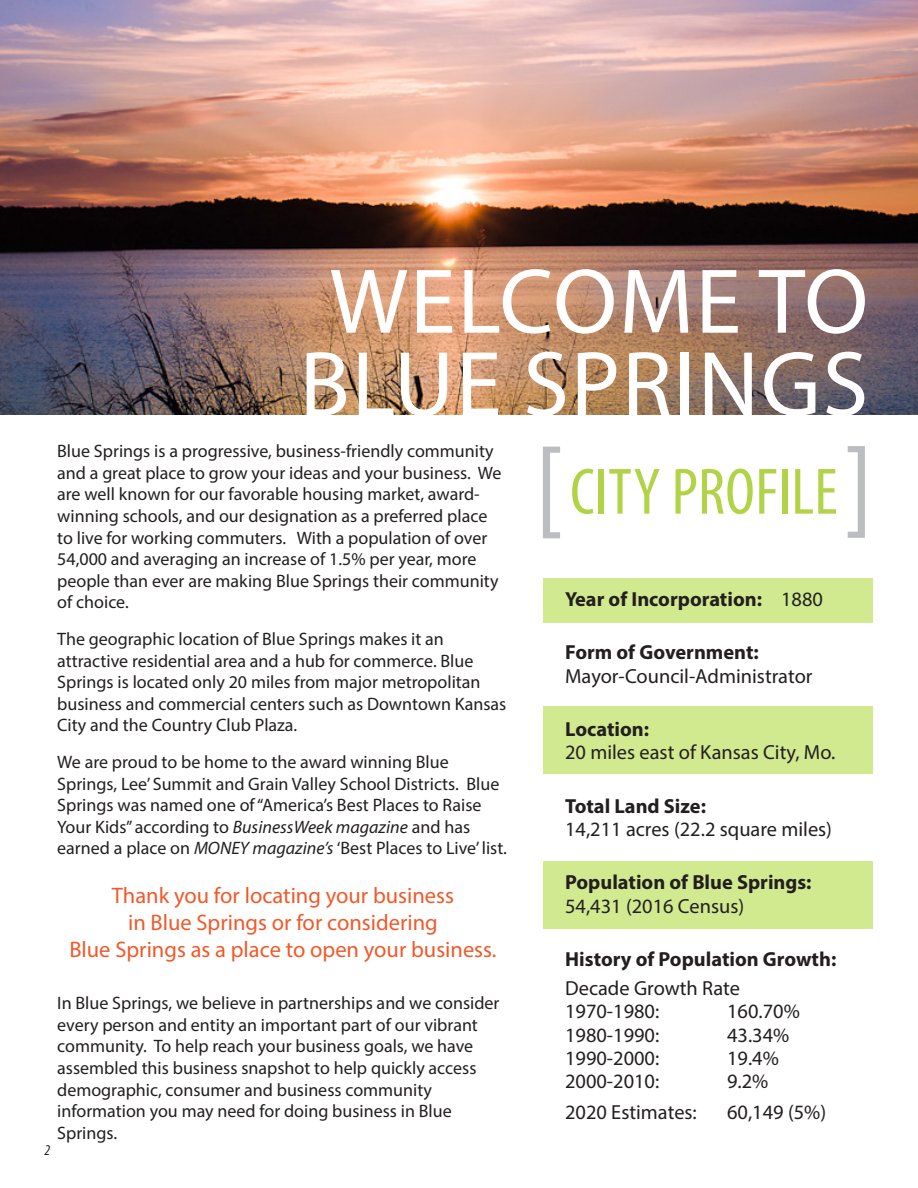
<style>
.page{position:relative;width:918px;height:1188px;background:#fff}
.page>*{position:absolute;margin:0;border:0;box-sizing:border-box;transform-origin:0 0}
.t1{font:condensed 115.5px "Myriad Pro";color:#bcbdc0}
.t2{font:92.85px "Myriad Pro";letter-spacing:.02em;color:#fff}
.t3{font:condensed 66.15px "Myriad Pro";letter-spacing:.005em;color:#b2d348}
.t4{font:22.5px "Myriad Pro";color:#f1592a}
.t5{font:20.4px "Myriad Pro";color:#231f20}
.t6{font:700 20.4px "Myriad Pro";color:#231f20}
.t7{font:18px/21.6px "Myriad Pro";color:#231f20}
.t8{font:italic condensed 15px "Myriad Pro";color:#231f20}
.s1{font-style:italic}
.s2{font-weight:400}
</style>
<div class="page">
<img style="left:0;top:0;width:918px;height:414px">
<div style="left:543px;top:579px;width:329px;height:44px;background:#d1e98f"></div>
<div style="left:543px;top:706px;width:329px;height:67px;background:#d1e98f"></div>
<div style="left:543px;top:862px;width:329px;height:67px;background:#d1e98f"></div>
<p class="t2" style="left:330px;top:244px;width:540px">WELCOME TO</p>
<p class="t2" style="left:300px;top:327px;width:570px">BLUE SPRINGS</p>
<p class="t1" style="left:534px;top:417px;width:31px">[</p>
<p class="t7" style="left:57px;top:440px;width:446px">Blue Springs is a progressive, business-friendly community and a great place to grow your ideas and your business. We are well known for our favorable housing market, award&shy;winning schools, and our designation as a preferred place to live for working commuters. With a population of over 54,000 and averaging an increase of 1.5% per year, more people than ever are making Blue Springs their community of choice.</p>
<p class="t7" style="left:57px;top:628px;width:451px">The geographic location of Blue Springs makes it an attractive residential area and a hub for commerce. Blue Springs is located only 20 miles from major metropolitan business and commercial centers such as Downtown Kansas City and the Country Club Plaza.</p>
<p class="t7" style="left:57px;top:751px;width:451px">We are proud to be home to the award winning Blue Springs, Lee’ Summit and Grain Valley School Districts. Blue Springs was named one of “America’s Best Places to Raise Your Kids” according to <span class="s1">BusinessWeek magazine</span> and has earned a place on <span class="s1">MONEY magazine’s</span> ‘Best Places to Live’ list.</p>
<p class="t4" style="left:112px;top:881px;width:344px">Thank you for locating your business</p>
<p class="t4" style="left:128px;top:908px;width:311px">in Blue Springs or for considering</p>
<p class="t4" style="left:69px;top:935px;width:429px">Blue Springs as a place to open your business.</p>
<p class="t7" style="left:57px;top:992px;width:444px">In Blue Springs, we believe in partnerships and we consider every person and entity an important part of our vibrant community. To help reach your business goals, we have assembled this business snapshot to help quickly access demographic, consumer and business community information you may need for doing business in Blue Springs.</p>
<p class="t3" style="left:570px;top:452px;width:269px">CITY PROFILE</p>
<p class="t6" style="left:565px;top:586px;width:259px">Year of Incorporation: <span class="s2">1880</span></p>
<p class="t6" style="left:565px;top:639px;width:195px">Form of Government:</p>
<p class="t5" style="left:565px;top:663px;width:249px">Mayor-Council-Administrator</p>
<p class="t6" style="left:565px;top:716px;width:86px">Location:</p>
<p class="t5" style="left:565px;top:740px;width:272px">20 miles east of Kansas City, Mo.</p>
<p class="t6" style="left:565px;top:792px;width:142px">Total Land Size:</p>
<p class="t5" style="left:565px;top:817px;width:268px">14,211 acres (22.2 square miles)</p>
<p class="t6" style="left:565px;top:869px;width:248px">Population of Blue Springs:</p>
<p class="t5" style="left:565px;top:893px;width:181px">54,431 (2016 Census)</p>
<p class="t6" style="left:565px;top:946px;width:273px">History of Population Growth:</p>
<p class="t5" style="left:565px;top:976px;width:176px">Decade Growth Rate</p>
<p class="t5" style="left:565px;top:999px;width:96px">1970-1980:</p>
<p class="t5" style="left:727px;top:999px;width:74px">160.70%</p>
<p class="t5" style="left:565px;top:1022px;width:96px">1980-1990:</p>
<p class="t5" style="left:727px;top:1022px;width:64px">43.34%</p>
<p class="t5" style="left:565px;top:1046px;width:96px">1990-2000:</p>
<p class="t5" style="left:727px;top:1046px;width:53px">19.4%</p>
<p class="t5" style="left:565px;top:1069px;width:96px">2000-2010:</p>
<p class="t5" style="left:727px;top:1069px;width:43px">9.2%</p>
<p class="t5" style="left:565px;top:1100px;width:133px">2020 Estimates:</p>
<p class="t5" style="left:727px;top:1100px;width:101px">60,149 (5%)</p>
<p class="t8" style="left:45px;top:1141px;width:7px">2</p>
</div>
